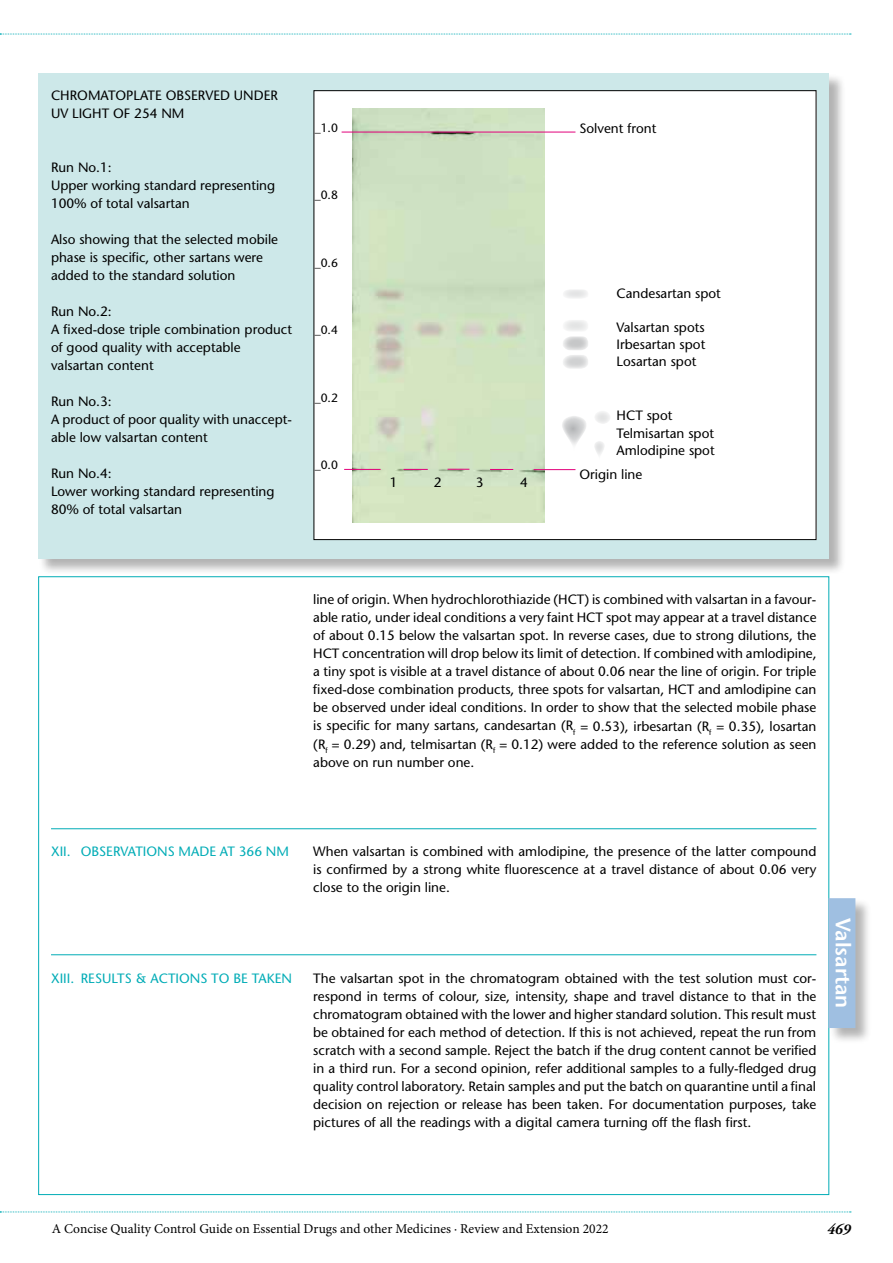
<style>
.page{position:relative;width:893px;height:1263px;background:#fff}
.page>*{position:absolute;margin:0;border:0;box-sizing:border-box;transform-origin:0 0}
.t1{font:600 21px "Stone Sans";color:#fff}
.t2{font:italic 700 15px "Adobe Garamond Pro";color:#000}
.t3{font:13.5px/18px "Stone Sans";color:#000}
.t4{font:13.5px "Minion Pro";color:#000}
.t5{font:13.5px "Stone Sans";color:#00acb6}
.t6{font:12px "Stone Sans";color:#000}
</style>
<div class="page">
<svg style="left:0;top:34px;width:851px;height:1px"></svg>
<svg style="left:0;top:1211px;width:851px;height:1px"></svg>
<div style="left:39px;top:73px;width:807px;height:502px;background:#000;opacity:.3"></div>
<div style="left:38px;top:73px;width:791px;height:485px;background:#cde8e9"></div>
<div style="left:314px;top:91px;width:502px;height:449px;background:#fff"></div>
<img style="left:352px;top:108px;width:192px;height:414px">
<hr style="left:342px;top:132px;width:233px;height:1px;background:#e2007a">
<hr style="left:344px;top:469px;width:37px;height:1px;background:#e2007a">
<svg style="left:448px;top:469px;width:21px;height:1px"></svg>
<svg style="left:490px;top:469px;width:23px;height:1px"></svg>
<svg style="left:404px;top:469px;width:24px;height:1px"></svg>
<hr style="left:534px;top:469px;width:41px;height:1px;background:#e2007a">
<div style="left:829px;top:898px;width:43px;height:147px;background:#000;opacity:.3"></div>
<div style="left:828px;top:898px;width:27px;height:130px;background:#9fbfe1"></div>
<hr style="left:51px;top:954px;width:765px;height:1px;background:#00acb6">
<hr style="left:51px;top:828px;width:765px;height:1px;background:#00acb6">
<svg style="left:564px;top:290px;width:23px;height:8px"></svg>
<svg style="left:563px;top:320px;width:25px;height:49px"></svg>
<svg style="left:594px;top:410px;width:17px;height:14px"></svg>
<svg style="left:562px;top:416px;width:44px;height:39px"></svg>
<p class="t3" style="left:51px;top:87px;width:19px">Chromatoplate</p>
<p class="t3" style="left:166px;top:87px;width:9px">observed</p>
<p class="t3" style="left:234px;top:87px;width:10px">under</p>
<p class="t3" style="left:51px;top:105px;width:30px">UV light</p>
<p class="t3" style="left:113px;top:105px;width:60px">of 254 nm</p>
<p class="t3" style="left:51px;top:159px;width:226px">Run No.1:<br>Upper working standard representing<br>100% of total valsartan</p>
<p class="t3" style="left:51px;top:231px;width:229px">Also showing that the selected mobile phase is specific, other sartans were added to the standard solution</p>
<p class="t3" style="left:51px;top:303px;width:242px">Run No.2:<br>A fixed-dose triple combination product of good quality with acceptable valsartan content</p>
<p class="t3" style="left:51px;top:393px;width:242px">Run No.3:<br>A product of poor quality with unaccept&shy;able low valsartan content</p>
<p class="t3" style="left:51px;top:465px;width:225px">Run No.4:<br>Lower working standard representing<br>80% of total valsartan</p>
<p class="t6" style="left:315px;top:121px;width:25px">_1.0</p>
<p class="t6" style="left:315px;top:188px;width:25px">_0.8</p>
<p class="t6" style="left:315px;top:256px;width:25px">_0.6</p>
<p class="t6" style="left:315px;top:323px;width:25px">_0.4</p>
<p class="t6" style="left:315px;top:391px;width:25px">_0.2</p>
<p class="t6" style="left:315px;top:458px;width:25px">_0.0</p>
<p class="t3" style="left:579px;top:119px;width:78px">Solvent front</p>
<p class="t3" style="left:390px;top:473px;width:9px">1</p>
<p class="t3" style="left:434px;top:473px;width:9px">2</p>
<p class="t3" style="left:476px;top:473px;width:9px">3</p>
<p class="t3" style="left:520px;top:473px;width:9px">4</p>
<p class="t3" style="left:617px;top:285px;width:106px">Candesartan spot</p>
<p class="t3" style="left:617px;top:318px;width:90px;line-height:17px">Valsartan spots<br>Irbesartan spot</p>
<p class="t3" style="left:617px;top:352px;width:81px">Losartan spot</p>
<p class="t3" style="left:617px;top:407px;width:99px">HCT spot<br>Telmisartan spot</p>
<p class="t3" style="left:617px;top:441px;width:100px">Amlodipine spot</p>
<p class="t3" style="left:579px;top:465px;width:64px">Origin line</p>
<p class="t3" style="left:313px;top:591px;width:505px;text-align:justify">line of origin. When hydrochlorothiazide (HCT) is combined with valsartan in a favour&shy;able ratio, under ideal conditions a very faint HCT spot may appear at a travel distance of about 0.15 below the valsartan spot. In reverse cases, due to strong dilutions, the HCT concentration will drop below its limit of detection. If combined with amlodipine, a tiny spot is visible at a travel distance of about 0.06 near the line of origin. For triple fixed-dose combination products, three spots for valsartan, HCT and amlodipine can be observed under ideal conditions. In order to show that the selected mobile phase is specific for many sartans, candesartan (R<sub>f</sub> = 0.53), irbesartan (R<sub>f</sub> = 0.35), losartan (R<sub>f</sub> = 0.29) and, telmisartan (R<sub>f</sub> = 0.12) were added to the reference solution as seen above on run number one.</p>
<p class="t5" style="left:51px;top:844px;width:49px">XII. Observations</p>
<p class="t5" style="left:179px;top:844px;width:10px">made</p>
<p class="t5" style="left:220px;top:844px;width:58px">at 366 nm</p>
<p class="t3" style="left:313px;top:843px;width:505px;text-align:justify">When valsartan is combined with amlodipine, the presence of the latter compound is confirmed by a strong white fluorescence at a travel distance of about 0.06 very close to the origin line.</p>
<p class="t5" style="left:51px;top:970px;width:46px">Xiii. Results</p>
<p class="t5" style="left:136px;top:970px;width:32px">&amp; Actions</p>
<p class="t5" style="left:211px;top:970px;width:50px">tobetaken</p>
<p class="t3" style="left:313px;top:969px;width:505px;text-align:justify">The valsartan spot in the chromatogram obtained with the test solution must cor&shy;respond in terms of colour, size, intensity, shape and travel distance to that in the chromatogram obtained with the lower and higher standard solution. This result must be obtained for each method of detection. If this is not achieved, repeat the run from scratch with a second sample. Reject the batch if the drug content cannot be verified in a third run. For a second opinion, refer additional samples to a fully-fledged drug quality control laboratory. Retain samples and put the batch on quarantine until a final decision on rejection or release has been taken. For documentation purposes, take pictures of all the readings with a digital camera turning off the flash first.</p>
<h1 class="t1" style="left:856px;top:918px;width:92px;rotate:90deg">Valsartan</h1>
<p class="t4" style="left:52px;top:1219px;width:558px">A Concise Quality Control Guide on Essential Drugs and other Medicines · Review and Extension 2022</p>
<p class="t2" style="left:827px;top:1220px;width:25px">469</p>
</div>
